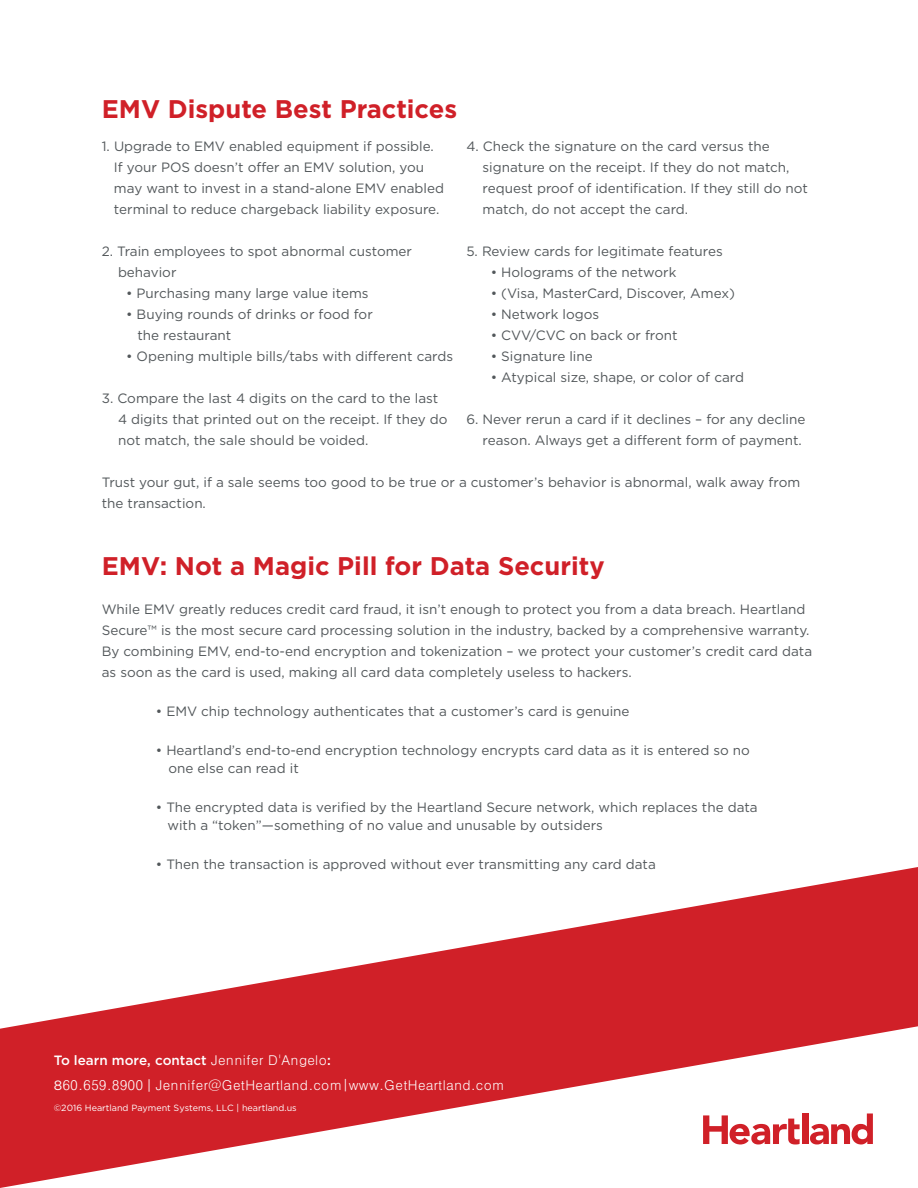
<style>
.page{position:relative;width:918px;height:1188px;background:#fff}
.page>*{position:absolute;margin:0;border:0;box-sizing:border-box;transform-origin:0 0}
.t1{font:700 25.5px "Gotham";color:#d02028}
.t2{font:13.5px/21px "Gotham";color:#52575a}
.t3{font:300 13.5px/25px "Adobe Gothic Std";color:#fff}
.t4{font:9px "Gotham";color:#fff}
.s1{font-family:"Gotham";font-weight:500}
.s2{font-family:"Gotham";font-weight:400}
</style>
<div class="page">
<svg style="left:0;top:867px;width:918px;height:321px;fill:#d02028"></svg>
<svg style="left:703px;top:1115px;width:97px;height:29px"></svg>
<div style="left:802px;top:1113px;width:6px;height:31px;background:#d02028"></div>
<svg style="left:810px;top:1113px;width:63px;height:31px"></svg>
<p class="t1" style="left:102px;top:92px;width:357px">EMV Dispute Best Practices</p>
<p class="t2" style="left:102px;top:135px;width:334px;text-align:center">1. Upgrade to EMV enabled equipment if possible.<br>If your POS doesn’t offer an EMV solution, you</p>
<p class="t2" style="left:114px;top:177px;width:332px">may want to invest in a stand-alone EMV enabled</p>
<p class="t2" style="left:114px;top:198px;width:327px">terminal to reduce chargeback liability exposure.</p>
<p class="t2" style="left:102px;top:240px;width:312px">2. Train employees to spot abnormal customer</p>
<p class="t2" style="left:118px;top:261px;width:60px">behavior</p>
<p class="t2" style="left:126px;top:282px;width:244px">• Purchasing many large value items</p>
<p class="t2" style="left:126px;top:303px;width:248px">• Buying rounds of drinks or food for</p>
<p class="t2" style="left:137px;top:324px;width:95px">the restaurant</p>
<p class="t2" style="left:126px;top:345px;width:328px">• Opening multiple bills/tabs with different cards</p>
<p class="t2" style="left:102px;top:387px;width:338px">3. Compare the last 4 digits on the card to the last</p>
<p class="t2" style="left:118px;top:408px;width:331px">4 digits that printed out on the receipt. If they do</p>
<p class="t2" style="left:118px;top:429px;width:252px">not match, the sale should be voided.</p>
<p class="t2" style="left:466px;top:135px;width:305px">4. Check the signature on the card versus the</p>
<p class="t2" style="left:483px;top:156px;width:308px">signature on the receipt. If they do not match,</p>
<p class="t2" style="left:483px;top:177px;width:327px">request proof of identification. If they still do not</p>
<p class="t2" style="left:483px;top:198px;width:207px">match, do not accept the card.</p>
<p class="t2" style="left:466px;top:240px;width:258px">5. Review cards for legitimate features</p>
<p class="t2" style="left:491px;top:261px;width:187px">• Holograms of the network</p>
<p class="t2" style="left:491px;top:282px;width:246px">• (Visa, MasterCard, Discover, Amex)</p>
<p class="t2" style="left:491px;top:303px;width:110px">• Network logos</p>
<p class="t2" style="left:491px;top:324px;width:188px">• CVV/CVC on back or front</p>
<p class="t2" style="left:491px;top:345px;width:104px">• Signature line</p>
<p class="t2" style="left:491px;top:366px;width:255px">• Atypical size, shape, or color of card</p>
<p class="t2" style="left:466px;top:408px;width:341px">6. Never rerun a card if it declines – for any decline</p>
<p class="t2" style="left:483px;top:429px;width:321px">reason. Always get a different form of payment.</p>
<p class="t2" style="left:102px;top:472px;width:700px">Trust your gut, if a sale seems too good to be true or a customer’s behavior is abnormal, walk away from</p>
<p class="t2" style="left:102px;top:493px;width:106px">the transaction.</p>
<p class="t1" style="left:102px;top:549px;width:504px">EMV: Not a Magic Pill for Data Security</p>
<p class="t2" style="left:102px;top:598px;width:712px">While EMV greatly reduces credit card fraud, it isn’t enough to protect you from a data breach. Heartland Secure™ is the most secure card processing solution in the industry, backed by a comprehensive warranty.<br>By combining EMV, end-to-end encryption and tokenization – we protect your customer’s credit card data as soon as the card is used, making all card data completely useless to hackers.</p>
<p class="t2" style="left:156px;top:700px;width:475px">• EMV chip technology authenticates that a customer’s card is genuine</p>
<p class="t2" style="left:156px;top:739px;width:596px">• Heartland’s end-to-end encryption technology encrypts card data as it is entered so no</p>
<p class="t2" style="left:169px;top:757px;width:132px">one else can read it</p>
<p class="t2" style="left:156px;top:796px;width:603px">• The encrypted data is verified by the Heartland Secure network, which replaces the data</p>
<p class="t2" style="left:167px;top:814px;width:437px">with a “token”—something of no value and unusable by outsiders</p>
<p class="t2" style="left:156px;top:853px;width:502px">• Then the transaction is approved without ever transmitting any card data</p>
<p class="t3" style="left:54px;top:1047px;width:452px"><span class="s1">To learn more, contact</span> Jennifer D'Angelo<span class="s1">:<br></span><span class="s2">8</span>60.659.8900 <span class="s2">|</span> Jennifer@GetHeartland.com|www.GetHeartland.com</p>
<p class="t4" style="left:54px;top:1102px;width:244px">©2016 Heartland Payment Systems, LLC | heartland.us</p>
</div>
